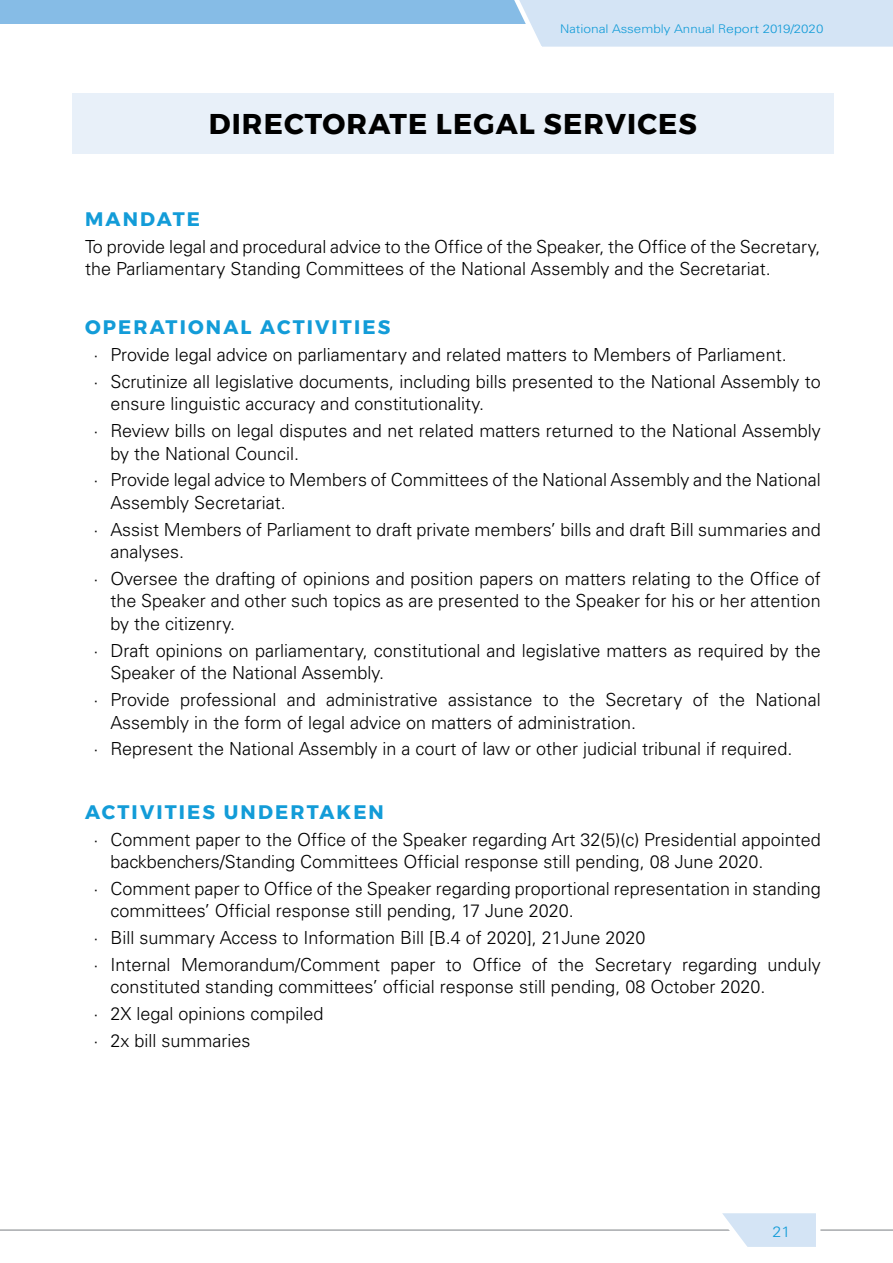
<style>
.page{position:relative;width:893px;height:1263px;background:#fff}
.page>*{position:absolute;margin:0;border:0;box-sizing:border-box;transform-origin:0 0}
.t1{font:700 28.5px "Montserrat";letter-spacing:.04em;color:#000}
.t2{font:700 19.5px "Montserrat";letter-spacing:.11em;color:#139cd8}
.t3{font:300 18px/26.7px "Univers";color:#000}
.t4{font:300 15px "Univers";color:#139cd8;scale:1.07 1}
.t5{font:300 12px "Univers";color:#139cd8;scale:1.07 1}
</style>
<div class="page">
<hr style="left:0;top:1229px;width:893px;height:2px;background:#a7a9ac">
<div style="left:0;top:0;width:893px;height:23px;background:#86bce6"></div>
<svg style="left:709px;top:1213px;width:114px;height:34px"></svg>
<svg style="left:504px;top:0;width:389px;height:47px;background:#d4e4f5"></svg>
<div style="left:72px;top:94px;width:761px;height:60px;background:#e8f0f9"></div>
<p class="t5" style="left:560px;top:21px;width:248px">National Assembly Annual Report 2019/2020</p>
<h1 class="t1" style="left:209px;top:101px;width:490px">DIRECTORATE LEGAL SERVICES</h1>
<p class="t2" style="left:85px;top:203px;width:116px">MANDATE</p>
<p class="t3" style="left:85px;top:235px;width:737px;line-height:22.5px">To provide legal and procedural advice to the Office of the Speaker, the Office of the Secretary, the Parliamentary Standing Committees of the National Assembly and the Secretariat.</p>
<p class="t2" style="left:85px;top:312px;width:307px">OPERATIONAL ACTIVITIES</p>
<p class="t3" style="left:94px;top:341px;width:729px">· Provide legal advice on parliamentary and related matters to Members of Parliament.<br>· Scrutinize all legislative documents, including bills presented to the National Assembly to</p>
<p class="t3" style="left:94px;top:391px;width:729px;text-indent:17px">ensure linguistic accuracy and constitutionality.<br>· Review bills on legal disputes and net related matters returned to the National Assembly</p>
<p class="t3" style="left:94px;top:440px;width:729px;text-indent:17px">by the National Council.<br>· Provide legal advice to Members of Committees of the National Assembly and the National</p>
<p class="t3" style="left:94px;top:489px;width:729px;text-indent:17px">Assembly Secretariat.<br>· Assist Members of Parliament to draft private members’ bills and draft Bill summaries and</p>
<p class="t3" style="left:94px;top:538px;width:729px;text-indent:17px">analyses.<br>· Oversee the drafting of opinions and position papers on matters relating to the Office of</p>
<p class="t3" style="left:111px;top:590px;width:712px;line-height:22.5px">the Speaker and other such topics as are presented to the Speaker for his or her attention by the citizenry.</p>
<p class="t3" style="left:111px;top:639px;width:712px;line-height:22.5px;text-indent:-17px">· Draft opinions on parliamentary, constitutional and legislative matters as required by the<br>Speaker of the National Assembly.</p>
<p class="t3" style="left:111px;top:688px;width:712px;line-height:22.5px;text-indent:-17px">· Provide professional and administrative assistance to the Secretary of the National<br>Assembly in the form of legal advice on matters of administration.</p>
<p class="t3" style="left:94px;top:735px;width:697px">· Represent the National Assembly in a court of law or other judicial tribunal if required.</p>
<p class="t2" style="left:85px;top:796px;width:300px">ACTIVITIES UNDERTAKEN</p>
<p class="t3" style="left:111px;top:828px;width:712px;line-height:22.5px;text-indent:-17px">· Comment paper to the Office of the Speaker regarding Art 32(5)(c) Presidential appointed backbenchers/Standing Committees Official response still pending, 08 June 2020.</p>
<p class="t3" style="left:111px;top:877px;width:712px;line-height:22.5px;text-indent:-17px">· Comment paper to Office of the Speaker regarding proportional representation in standing committees’ Official response still pending, 17 June 2020.</p>
<p class="t3" style="left:94px;top:924px;width:729px">· Bill summary Access to Information Bill [B.4 of 2020], 21June 2020<br>· Internal Memorandum/Comment paper to Office of the Secretary regarding unduly</p>
<p class="t3" style="left:94px;top:973px;width:672px;text-indent:17px">constituted standing committees’ official response still pending, 08 October 2020. · 2X legal opinions compiled<br>· 2x bill summaries</p>
<p class="t4" style="left:773px;top:1222px;width:18px">21</p>
</div>
